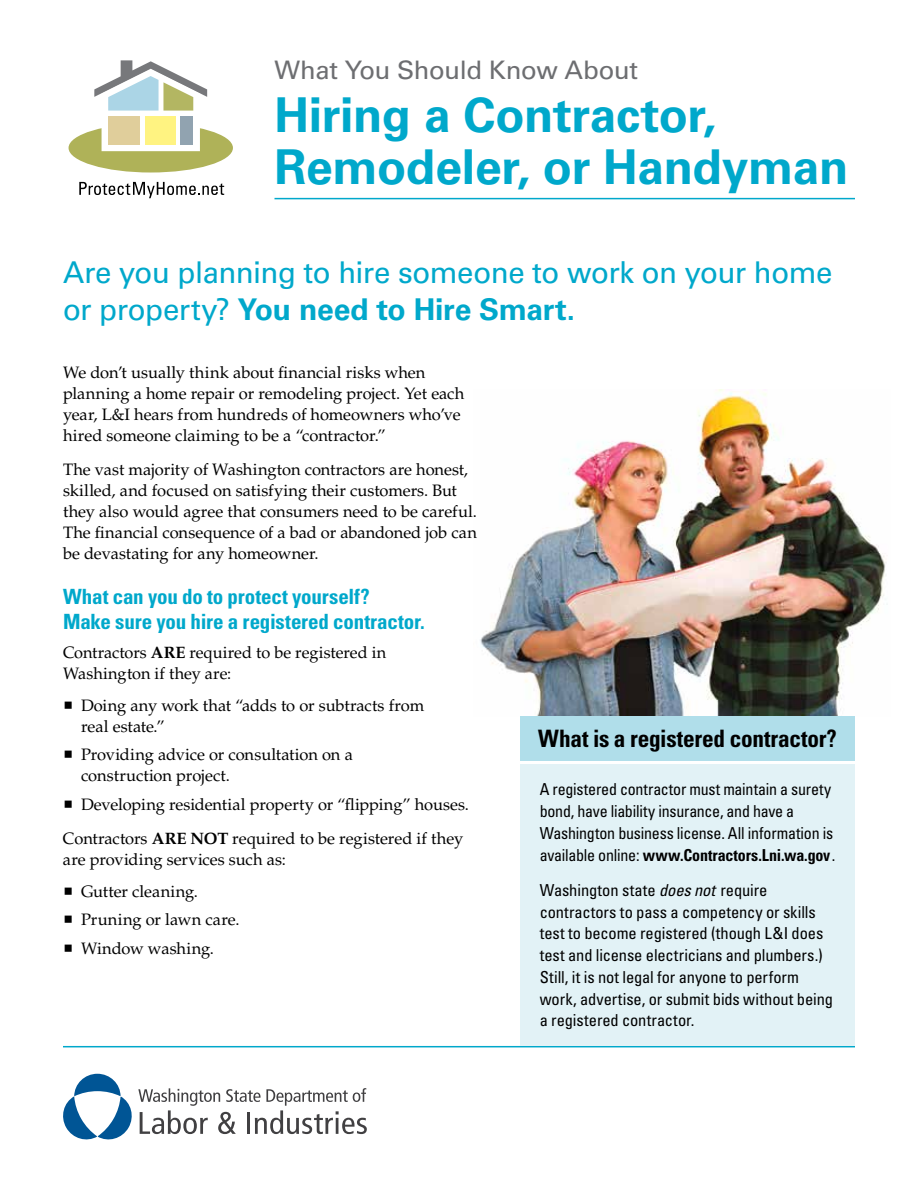
<style>
.page{position:relative;width:918px;height:1188px;background:#fff}
.page>*{position:absolute;margin:0;border:0;box-sizing:border-box;transform-origin:0 0}
.t1{font:700 48px/52.5px "Univers LT Std";letter-spacing:-.005em;color:#00a8cb}
.t2{font:30px/37.5px "Univers LT Std";letter-spacing:-.02em;color:#00a8cb}
.t3{font:25.5px "Univers LT Std";letter-spacing:-.015em;color:#6d6e71}
.t4{font:700 condensed 24px "Univers LT Std";letter-spacing:-.01em;color:#000}
.t5{font:700 condensed 21px/25.5px "Univers LT Std";letter-spacing:-.01em;color:#00a8cb}
.t6{font:16.5px/21px "Palatino LT Std";letter-spacing:-.005em;color:#000}
.t7{font:condensed 16.5px/21.8px "Univers LT Std";letter-spacing:-.01em;color:#000}
.s1{font-weight:700}
.s2{font-style:italic}
</style>
<div class="page">
<img style="left:480px;top:389px;width:408px;height:328px">
<hr style="left:63px;top:1046px;width:792px;height:1px;background:#00a8cb">
<svg style="left:63px;top:1074px;width:304px;height:66px"></svg>
<hr style="left:274px;top:198px;width:581px;height:1px;background:#00a8cb">
<svg style="left:79px;top:182px;width:145px;height:16px"></svg>
<div style="left:69px;top:123px;width:164px;height:50px;background:#afb258;border-radius:50%"></div>
<svg style="left:94px;top:60px;width:113px;height:91px"></svg>
<div style="left:520px;top:764px;width:335px;height:282px;background:#e2f2f6"></div>
<div style="left:520px;top:717px;width:335px;height:44px;background:#b0deea"></div>
<h3 class="t3" style="left:274px;top:55px;width:365px">What You Should Know About</h3>
<h1 class="t1" style="left:274px;top:89px;width:575px">Hiring a Contractor,<br>Remodeler, or Handyman</h1>
<h2 class="t2" style="left:63px;top:254px;width:771px">Are you planning to hire someone to work on your home or property? <span class="s1">You need to Hire Smart.</span></h2>
<p class="t6" style="left:63px;top:362px;width:403px">We don’t usually think about financial risks when planning a home repair or remodeling project. Yet each year, L&amp;I hears from hundreds of homeowners who’ve hired someone claiming to be a “contractor.”</p>
<p class="t6" style="left:63px;top:459px;width:415px">The vast majority of Washington contractors are honest, skilled, and focused on satisfying their customers. But they also would agree that consumers need to be careful.<br>The financial consequence of a bad or abandoned job can be devastating for any homeowner.</p>
<p class="t5" style="left:63px;top:584px;width:363px">What can you do to protect yourself?<br>Make sure you hire a registered contractor.</p>
<p class="t6" style="left:63px;top:642px;width:325px">Contractors <span class="s1">ARE</span> required to be registered in<br>Washington if they are:</p>
<p class="t6" style="left:81px;top:695px;width:345px">Doing any work that “adds to or subtracts from real estate.”</p>
<p class="t6" style="left:81px;top:744px;width:273px">Providing advice or consultation on a construction project.</p>
<p class="t6" style="left:63px;top:787px;width:408px;line-height:34.5px;text-indent:18px">Developing residential property or “flipping” houses.<br>Contractors <span class="s1">ARE NOT</span> required to be registered if they</p>
<p class="t6" style="left:81px;top:844px;width:206px;line-height:31.5px;text-indent:-18px">are providing services such as:<br>Gutter cleaning.</p>
<p class="t6" style="left:81px;top:905px;width:160px;line-height:28.5px">Pruning or lawn care.<br>Window washing.</p>
<h3 class="t4" style="left:538px;top:724px;width:300px">What is a registered contractor?</h3>
<p class="t7" style="left:540px;top:778px;width:297px">A registered contractor must maintain a surety bond, have liability insurance, and have a Washington business license. All information is available online: <span class="s1">www.Contractors.Lni.wa.gov</span>.</p>
<p class="t7" style="left:540px;top:879px;width:295px">Washington state <span class="s2">does not</span> require contractors to pass a competency or skills test to become registered (though L&amp;I does test and license electricians and plumbers.)<br>Still, it is not legal for anyone to perform work, advertise, or submit bids without being a registered contractor.</p>
</div>
